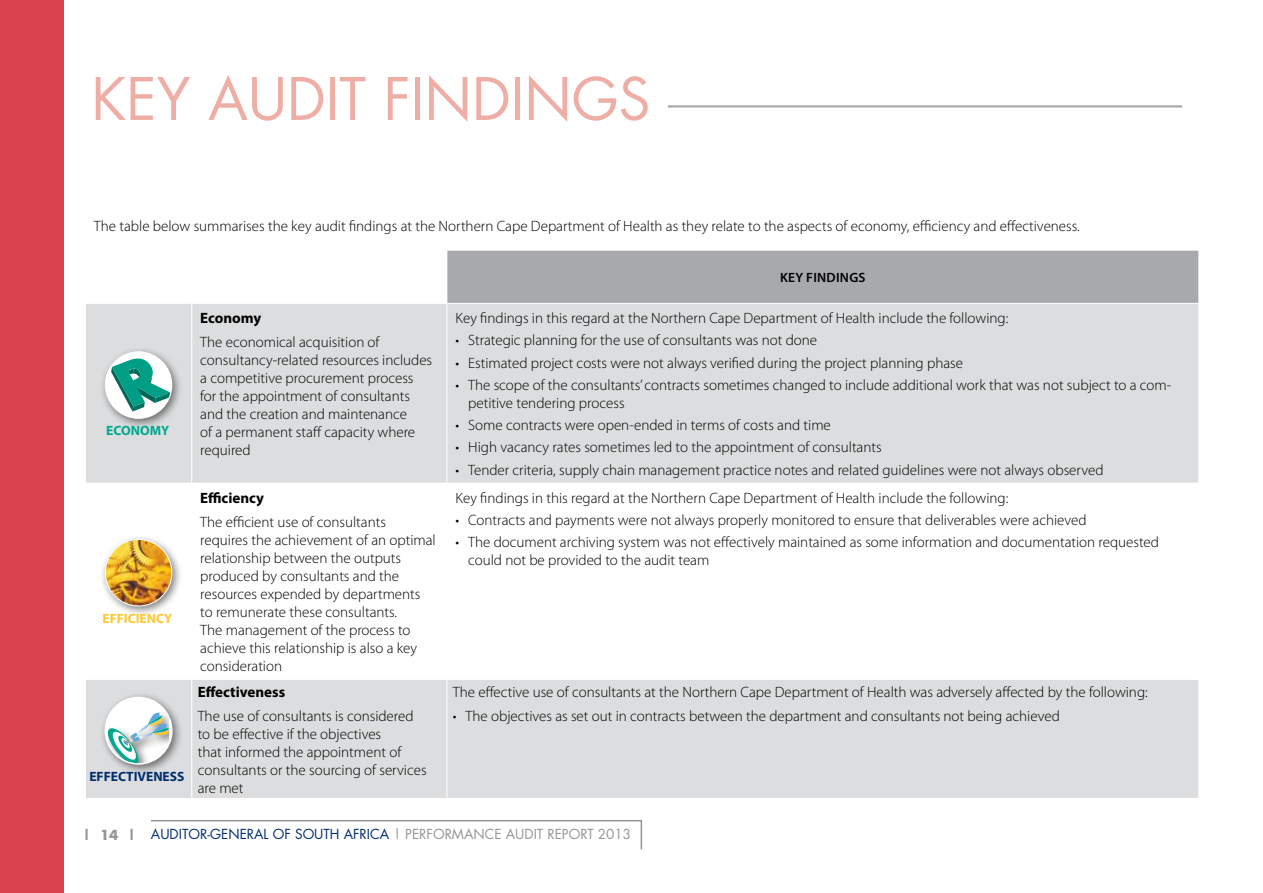
<style>
.page{position:relative;width:1263px;height:893px;background:#fff}
.page>*{position:absolute;margin:0;border:0;box-sizing:border-box;transform-origin:0 0}
.t1{font:57px "Futura";color:#efaea5}
.t2{font:300 15px/18px "Myriad Pro";color:#000}
.t3{font:700 15px "Myriad Pro";color:#000}
.t4{font:13.5px "Futura";color:#002e6e}
.t5{font:700 13.5px "Myriad Pro";color:#002e6e}
.t6{font:600 13.5px "Myriad Pro";letter-spacing:.02em;color:#000}
.t7{font:700 13.5px "Myriad Pro";color:#ffc832}
.t8{font:700 13.5px "Myriad Pro";color:#00a88e}
.s1{font-weight:700;color:#939598}
.s2{color:#939598}
</style>
<div class="page">
<svg style="left:151px;top:820px;width:492px;height:30px"></svg>
<div style="left:0;top:0;width:64px;height:893px;background:#db424f"></div>
<div style="left:447px;top:250px;width:752px;height:53px;background:#a7a9ac"></div>
<svg style="left:86px;top:304px;width:1112px;height:494px;fill:#dcddde"></svg>
<hr style="left:447px;top:250px;width:752px;height:1px;background:#fff">
<hr style="left:1198px;top:251px;width:1px;height:52px;background:#fff">
<hr style="left:191px;top:304px;width:1px;height:179px;background:#fff">
<hr style="left:446px;top:304px;width:1px;height:179px;background:#fff">
<hr style="left:85px;top:483px;width:107px;height:1px;background:#fff">
<hr style="left:192px;top:483px;width:255px;height:1px;background:#fff">
<hr style="left:191px;top:483px;width:1px;height:196px;background:#fff">
<hr style="left:447px;top:483px;width:752px;height:1px;background:#fff">
<hr style="left:446px;top:483px;width:1px;height:196px;background:#fff">
<hr style="left:85px;top:679px;width:107px;height:1px;background:#fff">
<hr style="left:192px;top:679px;width:255px;height:1px;background:#fff">
<hr style="left:191px;top:680px;width:1px;height:118px;background:#fff">
<hr style="left:447px;top:679px;width:752px;height:1px;background:#fff">
<hr style="left:446px;top:680px;width:1px;height:118px;background:#fff">
<hr style="left:668px;top:105px;width:514px;height:3px;background:#a7a9ac">
<div style="left:100px;top:346px;width:83px;height:84px;background:#000;opacity:.5"></div>
<div style="left:105px;top:352px;width:67px;height:66px;background:#fff;border-radius:50%"></div>
<svg style="left:111px;top:357px;width:59px;height:55px"></svg>
<div style="left:105px;top:351px;width:67px;height:68px;border:1px solid #fff;border-radius:50%"></div>
<div style="left:100px;top:534px;width:83px;height:83px;background:#000;opacity:.5"></div>
<img style="left:105px;top:539px;width:67px;height:67px;border-radius:33px">
<div style="left:105px;top:539px;width:67px;height:67px;border:1px solid #fff;border-radius:50%"></div>
<div style="left:100px;top:692px;width:84px;height:84px;background:#000;opacity:.5"></div>
<div style="left:105px;top:697px;width:67px;height:67px;background:#fff;border-radius:50%"></div>
<div style="left:108px;top:709px;width:61px;height:55px;background:#000;opacity:.5"></div>
<svg style="left:108px;top:712px;width:61px;height:52px"></svg>
<div style="left:105px;top:697px;width:68px;height:68px;border:2px solid #fff;border-radius:50%"></div>
<h1 class="t1" style="left:91px;top:60px;width:560px">KEY AUDIT FINDINGS</h1>
<p class="t2" style="left:94px;top:217px;width:987px">The table below summarises the key audit findings at the Northern Cape Department of Health as they relate to the aspects of economy, efficiency and effectiveness.</p>
<p class="t6" style="left:780px;top:269px;width:87px">KEY FINDINGS</p>
<p class="t8" style="left:106px;top:422px;width:18px">ECONOMY</p>
<p class="t7" style="left:102px;top:610px;width:14px">EFFICI</p>
<p class="t7" style="left:140px;top:610px;width:17px">ENCY</p>
<p class="t5" style="left:89px;top:768px;width:37px">EFFECTIV</p>
<p class="t5" style="left:146px;top:768px;width:32px">ENESS</p>
<p class="t3" style="left:200px;top:308px;width:63px">Economy</p>
<p class="t2" style="left:200px;top:333px;width:233px">The economical acquisition of consultancy-related resources includes a competitive procurement process for the appointment of consultants and the creation and maintenance<br>of a permanent staff capacity where required</p>
<p class="t3" style="left:200px;top:488px;width:65px">Efficiency</p>
<p class="t2" style="left:200px;top:513px;width:237px">The efficient use of consultants requires the achievement of an optimal relationship between the outputs produced by consultants and the resources expended by departments to remunerate these consultants.<br>The management of the process to achieve this relationship is also a key consideration</p>
<p class="t3" style="left:198px;top:682px;width:89px">Effectiveness</p>
<p class="t2" style="left:198px;top:707px;width:230px">The use of consultants is considered to be effective if the objectives<br>that informed the appointment of consultants or the sourcing of services are met</p>
<p class="t2" style="left:455px;top:309px;width:554px">Key findings in this regard at the Northern Cape Department of Health include the following:</p>
<p class="t2" style="left:455px;top:332px;width:363px">• Strategic planning for the use of consultants was not done</p>
<p class="t2" style="left:455px;top:354px;width:509px">• Estimated project costs were not always verified during the project planning phase</p>
<p class="t2" style="left:468px;top:376px;width:705px;text-indent:-13px">• The scope of the consultants’ contracts sometimes changed to include additional work that was not subject to a com&shy;petitive tendering process</p>
<p class="t2" style="left:455px;top:416px;width:377px">• Some contracts were open-ended in terms of costs and time</p>
<p class="t2" style="left:455px;top:439px;width:428px">• High vacancy rates sometimes led to the appointment of consultants</p>
<p class="t2" style="left:455px;top:461px;width:650px">• Tender criteria, supply chain management practice notes and related guidelines were not always observed</p>
<p class="t2" style="left:455px;top:489px;width:554px">Key findings in this regard at the Northern Cape Department of Health include the following:</p>
<p class="t2" style="left:455px;top:511px;width:633px">• Contracts and payments were not always properly monitored to ensure that deliverables were achieved</p>
<p class="t2" style="left:468px;top:534px;width:692px;text-indent:-13px">• The document archiving system was not effectively maintained as some information and documentation requested could not be provided to the audit team</p>
<p class="t2" style="left:453px;top:683px;width:696px">The effective use of consultants at the Northern Cape Department of Health was adversely affected by the following:</p>
<p class="t2" style="left:453px;top:707px;width:608px">• The objectives as set out in contracts between the department and consultants not being achieved</p>
<p class="t4" style="left:83px;top:824px;width:550px"><span class="s1">| 14 |</span> AUDITOR-GENERAL OF SOUTH AFRICA <span class="s2">| PERFORMANCE AUDIT REPORT 2013</span></p>
</div>
